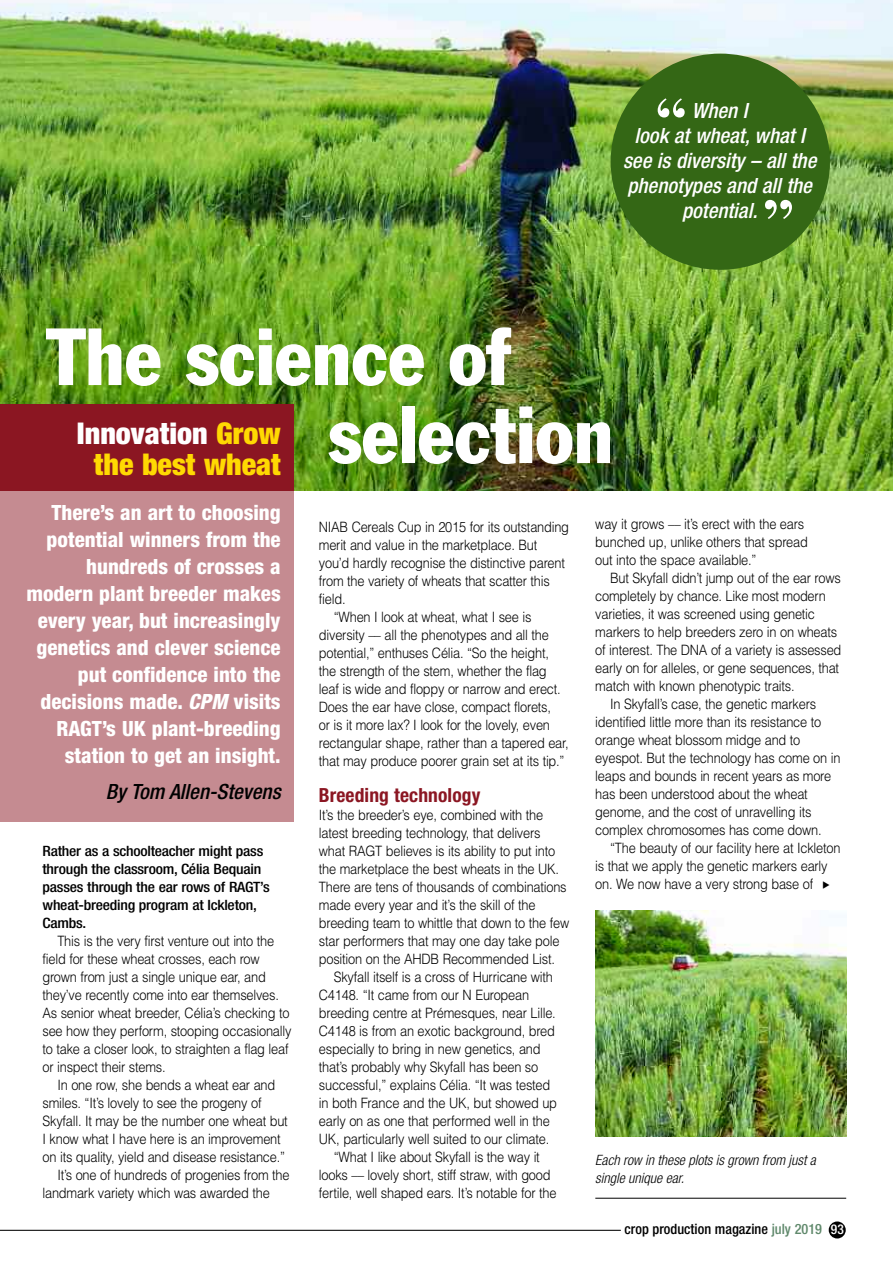
<style>
.page{position:relative;width:893px;height:1263px;background:#fff}
.page>*{position:absolute;margin:0;border:0;box-sizing:border-box;transform-origin:0 0}
.t1{font:condensed 79.5px/78px "Franklin Gothic";color:#fff}
.t2{font:700 58.95px "Bodoni BT";color:#fff}
.t3{font:900 condensed 30px/31.5px "Helvetica Neue";color:#ffd902;text-align:center}
.t4{font:800 condensed 21px/27px "Helvetica Neue";color:#fff;text-align:right}
.t5{font:italic 500 condensed 21px/25.2px "Helvetica Neue";color:#fff;text-align:center}
.t6{font:italic 500 condensed 21px "Helvetica Neue";color:#000}
.t7{font:700 condensed 19.5px "Helvetica Neue";letter-spacing:.005em;color:#8b1622}
.t8{font:300 14.25px/18px "Helvetica";letter-spacing:-.015em;color:#000;scale:.9 1}
.t9{font:500 condensed 14.25px/18px "Helvetica Neue";letter-spacing:-.015em;color:#000;scale:1.1 1}
.t10{font:italic 300 condensed 14.25px/18px "Helvetica Neue";color:#000}
.t11{font:500 condensed 14.25px "Helvetica Neue";letter-spacing:-.015em;color:#000}
.s1{color:#fff}
.s2{font-style:italic}
.s3{color:#60896c}
.s4{font-size:13.5px;color:#fff}
</style>
<div class="page">
<img style="left:0;top:0;width:893px;height:490px">
<img style="left:595px;top:910px;width:251px;height:227px">
<hr style="left:595px;top:1198px;width:251px;height:1px;background:#000">
<div style="left:0;top:487px;width:293px;height:334px;background:#c58b91"></div>
<div style="left:611px;top:54px;width:219px;height:216px;background:#346715;border-radius:50%"></div>
<div style="left:829px;top:1221px;width:17px;height:17px;background:#000;border-radius:50%"></div>
<hr style="left:0;top:1230px;width:621px;height:1px;background:#000">
<div style="left:0;top:404px;width:293px;height:86px;background:#8b1622"></div>
<h2 class="t2" style="left:654px;top:99px;width:35px">“</h2>
<h3 class="t5" style="left:623px;top:99px;width:195px">When I<br>look at wheat, what I see is diversity – all the phenotypes and all the potential.</h3>
<h2 class="t2" style="left:761px;top:201px;width:35px">”</h2>
<h1 class="t1" style="left:328px;top:324px;width:287px;text-indent:-281px">The science of selection</h1>
<h3 class="t3" style="left:77px;top:420px;width:205px"><span class="s1">Innovation</span> Grow the best wheat</h3>
<p class="t4" style="left:26px;top:501px;width:256px">There’s an art to choosing potential winners from the hundreds of crosses a modern plant breeder makes every year, but increasingly genetics and clever science put confidence into the decisions made. <span class="s2">CPM</span> visits<br>RAGT’s UK plant-breeding station to get an insight.</p>
<h3 class="t6" style="left:106px;top:784px;width:176px">By Tom Allen-Stevens</h3>
<p class="t9" style="left:43px;top:843px;width:208px">Rather as a schoolteacher might pass through the classroom, Célia Bequain passes through the ear rows of RAGT’s wheat-breeding program at Ickleton,<br>Cambs.</p>
<p class="t8" style="left:43px;top:932px;width:278px;text-indent:15px">This is the very first venture out into the field for these wheat crosses, each row grown from just a single unique ear, and they’ve recently come into ear themselves.<br>As senior wheat breeder, Célia’s checking to see how they perform, stooping occasionally to take a closer look, to straighten a flag leaf or inspect their stems.</p>
<p class="t8" style="left:57px;top:1076px;width:244px">In one row, she bends a wheat ear and</p>
<p class="t8" style="left:43px;top:1094px;width:245px">smiles. “It’s lovely to see the progeny of</p>
<p class="t8" style="left:43px;top:1112px;width:274px">Skyfall. It may be the number one wheat but</p>
<p class="t8" style="left:43px;top:1130px;width:266px">I know what I have here is an improvement</p>
<p class="t8" style="left:43px;top:1148px;width:271px">on its quality, yield and disease resistance.”</p>
<p class="t8" style="left:57px;top:1166px;width:259px">It’s one of hundreds of progenies from the</p>
<p class="t8" style="left:43px;top:1184px;width:254px">landmark variety which was awarded the</p>
<p class="t8" style="left:319px;top:518px;width:280px">NIAB Cereals Cup in 2015 for its outstanding</p>
<p class="t8" style="left:319px;top:536px;width:244px">merit and value in the marketplace. But</p>
<p class="t8" style="left:319px;top:554px;width:275px">you’d hardly recognise the distinctive parent</p>
<p class="t8" style="left:319px;top:572px;width:258px">from the variety of wheats that scatter this</p>
<p class="t8" style="left:319px;top:590px;width:31px">field.</p>
<p class="t8" style="left:334px;top:608px;width:221px">“When I look at wheat, what I see is</p>
<p class="t8" style="left:319px;top:626px;width:257px">diversity –– all the phenotypes and all the</p>
<p class="t8" style="left:319px;top:644px;width:257px">potential,” enthuses Célia. “So the height,</p>
<p class="t8" style="left:319px;top:662px;width:255px">the strength of the stem, whether the flag</p>
<p class="t8" style="left:319px;top:680px;width:270px">leaf is wide and floppy or narrow and erect.</p>
<p class="t8" style="left:319px;top:698px;width:259px">Does the ear have close, compact florets,</p>
<p class="t8" style="left:319px;top:716px;width:258px">or is it more lax? I look for the lovely, even</p>
<p class="t8" style="left:319px;top:734px;width:279px">rectangular shape, rather than a tapered ear,</p>
<p class="t8" style="left:319px;top:752px;width:274px">that may produce poorer grain set at its tip.”</p>
<h3 class="t7" style="left:319px;top:788px;width:163px">Breeding technology</h3>
<p class="t8" style="left:319px;top:806px;width:280px">It’s the breeder’s eye, combined with the latest breeding technology, that delivers what RAGT believes is its ability to put into the marketplace the best wheats in the UK.<br>There are tens of thousands of combinations made every year and it’s the skill of the breeding team to whittle that down to the few star performers that may one day take pole position on the AHDB Recommended List.</p>
<p class="t8" style="left:334px;top:968px;width:245px">Skyfall itself is a cross of Hurricane with</p>
<p class="t8" style="left:319px;top:986px;width:235px">C4148. “It came from our N European</p>
<p class="t8" style="left:319px;top:1004px;width:265px">breeding centre at Prémesques, near Lille.</p>
<p class="t8" style="left:319px;top:1022px;width:264px">C4148 is from an exotic background, bred</p>
<p class="t8" style="left:319px;top:1040px;width:248px">especially to bring in new genetics, and</p>
<p class="t8" style="left:319px;top:1058px;width:245px">that’s probably why Skyfall has been so</p>
<p class="t8" style="left:319px;top:1076px;width:259px">successful,” explains Célia. “It was tested</p>
<p class="t8" style="left:319px;top:1094px;width:266px">in both France and the UK, but showed up</p>
<p class="t8" style="left:319px;top:1112px;width:258px">early on as one that performed well in the</p>
<p class="t8" style="left:319px;top:1130px;width:257px">UK, particularly well suited to our climate.</p>
<p class="t8" style="left:334px;top:1148px;width:230px">“What I like about Skyfall is the way it</p>
<p class="t8" style="left:319px;top:1166px;width:259px">looks –– lovely short, stiff straw, with good</p>
<p class="t8" style="left:319px;top:1184px;width:266px">fertile, well shaped ears. It’s notable for the</p>
<p class="t8" style="left:595px;top:515px;width:238px">way it grows –– it’s erect with the ears bunched up, unlike others that spread out into the space available.”</p>
<p class="t8" style="left:610px;top:569px;width:258px">But Skyfall didn’t jump out of the ear rows</p>
<p class="t8" style="left:595px;top:587px;width:258px">completely by chance. Like most modern</p>
<p class="t8" style="left:595px;top:605px;width:246px">varieties, it was screened using genetic</p>
<p class="t8" style="left:595px;top:623px;width:270px">markers to help breeders zero in on wheats</p>
<p class="t8" style="left:595px;top:641px;width:275px">of interest. The DNA of a variety is assessed</p>
<p class="t8" style="left:595px;top:659px;width:272px">early on for alleles, or gene sequences, that</p>
<p class="t8" style="left:595px;top:677px;width:223px">match with known phenotypic traits.</p>
<p class="t8" style="left:610px;top:695px;width:230px">In Skyfall’s case, the genetic markers</p>
<p class="t8" style="left:595px;top:713px;width:253px">identified little more than its resistance to</p>
<p class="t8" style="left:595px;top:731px;width:229px">orange wheat blossom midge and to</p>
<p class="t8" style="left:595px;top:749px;width:274px">eyespot. But the technology has come on in</p>
<p class="t8" style="left:595px;top:767px;width:264px">leaps and bounds in recent years as more</p>
<p class="t8" style="left:595px;top:785px;width:238px">has been understood about the wheat</p>
<p class="t8" style="left:595px;top:803px;width:242px">genome, and the cost of unravelling its</p>
<p class="t8" style="left:595px;top:821px;width:253px">complex chromosomes has come down.</p>
<p class="t8" style="left:610px;top:839px;width:257px">“The beauty of our facility here at Ickleton</p>
<p class="t8" style="left:595px;top:857px;width:260px">is that we apply the genetic markers early</p>
<p class="t8" style="left:595px;top:875px;width:244px">on. We now have a very strong base of</p>
<p class="t10" style="left:595px;top:1153px;width:222px">Each row in these plots is grown from just a single unique ear.</p>
<p class="t11" style="left:625px;top:1224px;width:221px">crop production magazine <span class="s3">july 2019</span> <span class="s4">93</span></p>
</div>
